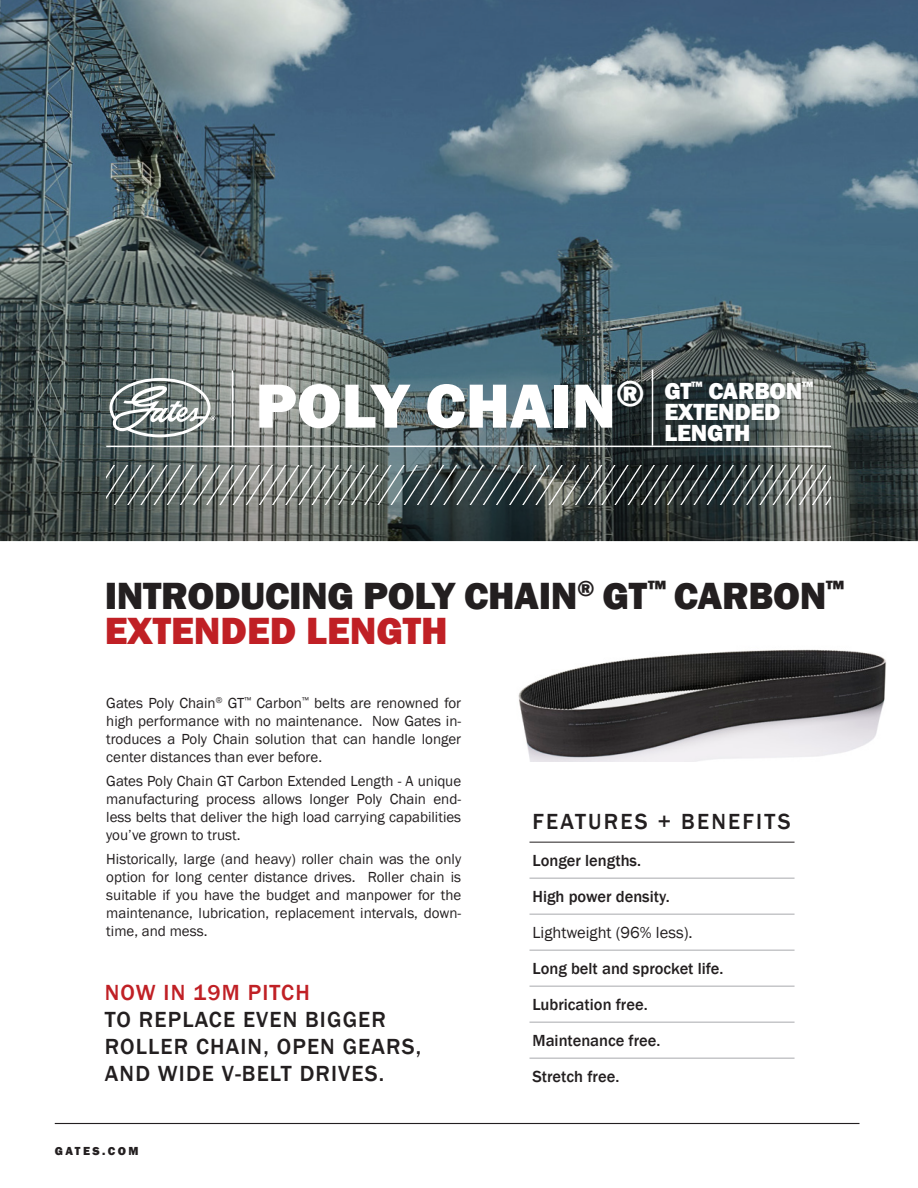
<style>
.page{position:relative;width:918px;height:1188px;background:#fff}
.page>*{position:absolute;margin:0;border:0;box-sizing:border-box;transform-origin:0 0}
.t1{font:800 64.5px "Franklin Gothic";color:#fff}
.t2{font:800 39px "Franklin Gothic";letter-spacing:-.01em;color:#231f20}
.t3{font:800 39px "Franklin Gothic";color:#c02025}
.t4{font:800 37.65px "Franklin Gothic";color:#fff}
.t5{font:800 24px "Franklin Gothic";letter-spacing:-.01em;color:#fff}
.Body_Text{font:500 22.5px/27px "Franklin Gothic";letter-spacing:.05em;color:#231f20}
.Body_Text-2{font:500 22.5px "Franklin Gothic";letter-spacing:.1em;color:#231f20}
.Body_Text-3{font:500 22.5px "Franklin Gothic";letter-spacing:.05em;color:#c02025}
.t6{font:500 16.5px "Franklin Gothic";color:#231f20}
.t7{font:16.5px "Franklin Gothic";color:#231f20}
.Body_Text-4{font:15px/18px "Franklin Gothic";color:#231f20;text-align:justify}
.t8{font:800 12px "Franklin Gothic";letter-spacing:.2em;color:#231f20}
</style>
<div class="page">
<img style="left:0;top:0;width:918px;height:541px">
<svg style="left:0;top:198px;width:918px;height:342px;background:#4d6168"></svg>
<hr style="left:55px;top:1123px;width:804px;height:1px;background:#231f20">
<img style="left:518px;top:649px;width:368px;height:112px">
<svg style="left:110px;top:378px;width:105px;height:59px"></svg>
<hr style="left:530px;top:842px;width:265px;height:1px;background:#231f20">
<hr style="left:530px;top:878px;width:265px;height:1px;background:#a8a9ad">
<hr style="left:530px;top:914px;width:265px;height:1px;background:#a8a9ad">
<hr style="left:530px;top:950px;width:265px;height:1px;background:#a8a9ad">
<hr style="left:530px;top:986px;width:265px;height:1px;background:#a8a9ad">
<hr style="left:530px;top:1022px;width:265px;height:1px;background:#a8a9ad">
<hr style="left:530px;top:1058px;width:265px;height:1px;background:#a8a9ad">
<hr style="left:232px;top:370px;width:1px;height:77px;background:#fff">
<hr style="left:106px;top:446px;width:725px;height:1px;background:#fff">
<svg style="left:106px;top:465px;width:725px;height:40px;background:#606866"></svg>
<hr style="left:652px;top:370px;width:1px;height:76px;background:#fff">
<p class="t4" style="left:616px;top:369px;width:31px">®</p>
<p class="t1" style="left:256px;top:364px;width:362px">POLY CHAIN</p>
<h3 class="t5" style="left:664px;top:375px;width:150px">GT<sup>™</sup> CARBON<sup>™</sup></h3>
<h3 class="t5" style="left:664px;top:396px;width:118px">EXTENDED</h3>
<h3 class="t5" style="left:664px;top:417px;width:88px">LENGTH</h3>
<h3 class="t2" style="left:105px;top:571px;width:741px">INTRODUCING POLY CHAIN<sup>®</sup> GT<sup>™</sup> CARBON<sup>™</sup></h3>
<h3 class="t3" style="left:105px;top:606px;width:344px">EXTENDED LENGTH</h3>
<p class="Body_Text-4" style="left:106px;top:694px;width:356px">Gates Poly Chain<sup>®</sup> GT<sup>™</sup> Carbon<sup>™</sup> belts are renowned for high performance with no maintenance. Now Gates in&shy;troduces a Poly Chain solution that can handle longer center distances than ever before.</p>
<p class="Body_Text-4" style="left:106px;top:772px;width:356px">Gates Poly Chain GT Carbon Extended Length - A unique manufacturing process allows longer Poly Chain end&shy;less belts that deliver the high load carrying capabilities you’ve grown to trust.</p>
<p class="Body_Text-4" style="left:106px;top:850px;width:356px">Historically, large (and heavy) roller chain was the only option for long center distance drives. Roller chain is suitable if you have the budget and manpower for the maintenance, lubrication, replacement intervals, down&shy;time, and mess.</p>
<p class="Body_Text-3" style="left:105px;top:978px;width:206px">NOW IN 19M PITCH</p>
<p class="Body_Text" style="left:105px;top:1006px;width:283px">TO REPLACE EVEN BIGGER</p>
<p class="Body_Text" style="left:105px;top:1033px;width:318px">ROLLER CHAIN, OPEN GEARS,<br>AND WIDE V-BELT DRIVES.</p>
<p class="t8" style="left:55px;top:1144px;width:85px">GATES.COM</p>
<p class="Body_Text-2" style="left:532px;top:807px;width:260px">FEATURES + BENEFITS</p>
<p class="t6" style="left:532px;top:850px;width:110px">Longer lengths.</p>
<p class="t6" style="left:532px;top:886px;width:139px">High power density.</p>
<p class="t7" style="left:532px;top:922px;width:162px">Lightweight (96% less).</p>
<p class="t6" style="left:532px;top:958px;width:193px">Long belt and sprocket life.</p>
<p class="t6" style="left:532px;top:994px;width:117px">Lubrication free.</p>
<p class="t6" style="left:532px;top:1030px;width:130px">Maintenance free.</p>
<p class="t6" style="left:532px;top:1066px;width:88px">Stretch free.</p>
</div>
